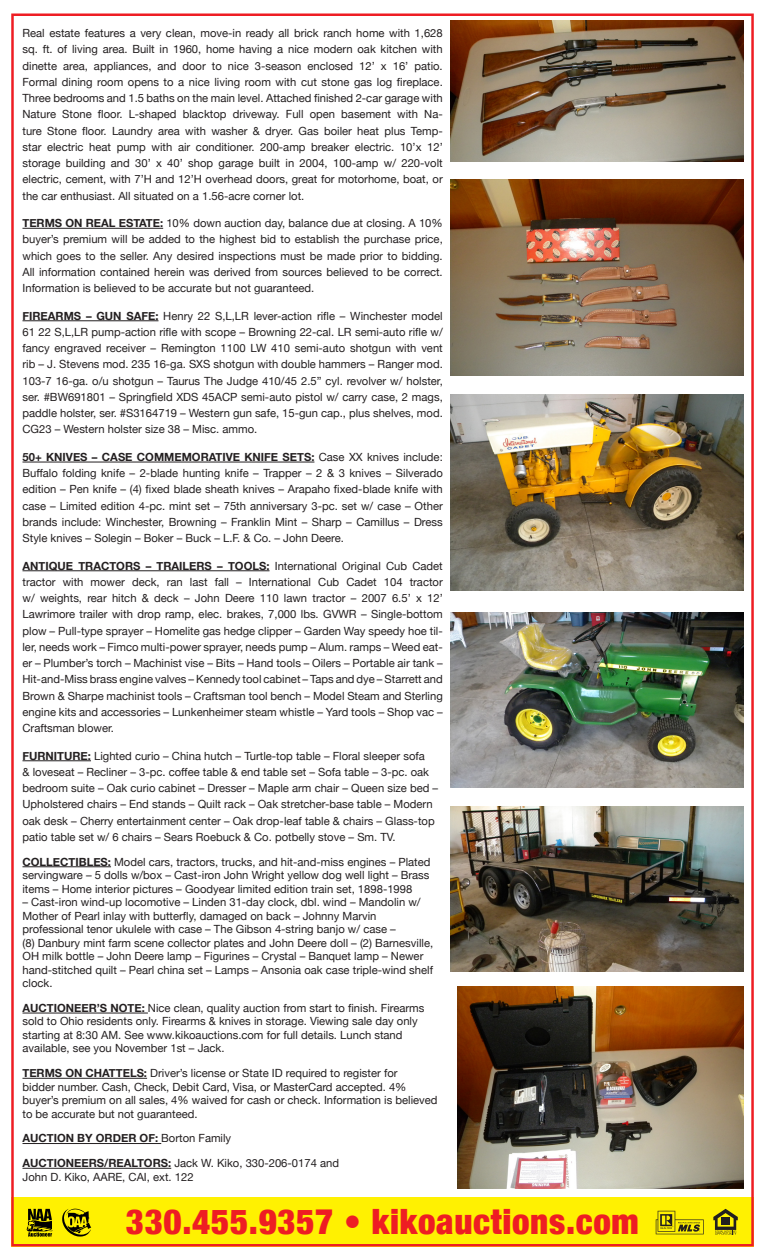
<style>
.page{position:relative;width:765px;height:1260px;background:#fff}
.page>*{position:absolute;margin:0;border:0;box-sizing:border-box;transform-origin:0 0}
.t1{font:900 condensed 34.88px "Helvetica Neue";letter-spacing:.02em;color:#ee1d23}
.t2{font:11.25px/16.2px "Helvetica Neue";color:#231f20;text-align:justify}
.t3{font:700 11.25px "Helvetica Neue";color:#231f20}
.s1{font-weight:700}
.s2{font-weight:400}
</style>
<div class="page">
<img style="left:11px;top:13px;width:743px;height:1233px">
<svg style="left:26px;top:1209px;width:26px;height:28px"></svg>
<svg style="left:62px;top:1209px;width:29px;height:28px"></svg>
<p class="t2" style="left:22px;top:26px;width:422px">Real estate features a very clean, move-in ready all brick ranch home with 1,628 sq. ft. of living area. Built in 1960, home having a nice modern oak kitchen with dinette area, appliances, and door to nice 3-season enclosed 12’ x 16’ patio.<br>Formal dining room opens to a nice living room with cut stone gas log fireplace.<br>Three bedrooms and 1.5 baths on the main level. Attached finished 2-car garage with Nature Stone floor. L-shaped blacktop driveway. Full open basement with Na&shy;ture Stone floor. Laundry area with washer &amp; dryer. Gas boiler heat plus Temp&shy;star electric heat pump with air conditioner. 200-amp breaker electric. 10’x 12’ storage building and 30’ x 40’ shop garage built in 2004, 100-amp w/ 220-volt electric, cement, with 7’H and 12’H overhead doors, great for motorhome, boat, or the car enthusiast. All situated on a 1.56-acre corner lot.</p>
<p class="t2" style="left:22px;top:216px;width:422px"><span class="s1">TERMS ON REAL ESTATE:</span> 10% down auction day, balance due at closing. A 10% buyer’s premium will be added to the highest bid to establish the purchase price, which goes to the seller. Any desired inspections must be made prior to bidding.<br>All information contained herein was derived from sources believed to be correct.<br>Information is believed to be accurate but not guaranteed.</p>
<p class="t2" style="left:22px;top:308px;width:422px"><span class="s1">FIREARMS – GUN SAFE:</span> Henry 22 S,L,LR lever-action rifle – Winchester model 61 22 S,L,LR pump-action rifle with scope – Browning 22-cal. LR semi-auto rifle w/ fancy engraved receiver – Remington 1100 LW 410 semi-auto shotgun with vent rib – J. Stevens mod. 235 16-ga. SXS shotgun with double hammers – Ranger mod.<br>103-7 16-ga. o/u shotgun – Taurus The Judge 410/45 2.5” cyl. revolver w/ holster, ser. #BW691801 – Springfield XDS 45ACP semi-auto pistol w/ carry case, 2 mags, paddle holster, ser. #S3164719 – Western gun safe, 15-gun cap., plus shelves, mod.<br>CG23 – Western holster size 38 – Misc. ammo.</p>
<p class="t2" style="left:22px;top:449px;width:422px"><span class="s1">50+ KNIVES – CASE COMMEMORATIVE KNIFE SETS:</span> Case XX knives include:<br>Buffalo folding knife – 2-blade hunting knife – Trapper – 2 &amp; 3 knives – Silverado edition – Pen knife – (4) fixed blade sheath knives – Arapaho fixed-blade knife with case – Limited edition 4-pc. mint set – 75th anniversary 3-pc. set w/ case – Other brands include: Winchester, Browning – Franklin Mint – Sharp – Camillus – Dress Style knives – Solegin – Boker – Buck – L.F. &amp; Co. – John Deere.</p>
<p class="t2" style="left:22px;top:558px;width:422px"><span class="s1">ANTIQUE TRACTORS – TRAILERS – TOOLS:</span> International Original Cub Cadet tractor with mower deck, ran last fall – International Cub Cadet 104 tractor w/ weights, rear hitch &amp; deck – John Deere 110 lawn tractor – 2007 6.5’ x 12’ Lawrimore trailer with drop ramp, elec. brakes, 7,000 lbs. GVWR – Single-bottom plow – Pull-type sprayer – Homelite gas hedge clipper – Garden Way speedy hoe til&shy;ler, needs work – Fimco multi-power sprayer, needs pump – Alum. ramps – Weed eat&shy;er – Plumber’s torch – Machinist vise – Bits – Hand tools – Oilers – Portable air tank – Hit-and-Miss brass engine valves – Kennedy tool cabinet – Taps and dye – Starrett and Brown &amp; Sharpe machinist tools – Craftsman tool bench – Model Steam and Sterling engine kits and accessories – Lunkenheimer steam whistle – Yard tools – Shop vac – Craftsman blower.</p>
<p class="t2" style="left:22px;top:748px;width:417px;text-align:left"><span class="s1">FURNITURE:</span> Lighted curio – China hutch – Turtle-top table – Floral sleeper sofa<br>&amp; loveseat – Recliner – 3-pc. coffee table &amp; end table set – Sofa table – 3-pc. oak bedroom suite – Oak curio cabinet – Dresser – Maple arm chair – Queen size bed – Upholstered chairs – End stands – Quilt rack – Oak stretcher-base table – Modern oak desk – Cherry entertainment center – Oak drop-leaf table &amp; chairs – Glass-top patio table set w/ 6 chairs – Sears Roebuck &amp; Co. potbelly stove – Sm. TV.</p>
<p class="t2" style="left:22px;top:856px;width:410px;line-height:13.5px"><span class="s1">COLLECTIBLES:</span> Model cars, tractors, trucks, and hit-and-miss engines – Plated servingware – 5 dolls w/box – Cast-iron John Wright yellow dog well light – Brass items – Home interior pictures – Goodyear limited edition train set, 1898-1998</p>
<p class="t2" style="left:22px;top:896px;width:412px;line-height:13.5px;text-align:left">– Cast-iron wind-up locomotive – Linden 31-day clock, dbl. wind – Mandolin w/ Mother of Pearl inlay with butterfly, damaged on back – Johnny Marvin professional tenor ukulele with case – The Gibson 4-string banjo w/ case –<br>(8) Danbury mint farm scene collector plates and John Deere doll – (2) Barnesville, OH milk bottle – John Deere lamp – Figurines – Crystal – Banquet lamp – Newer hand-stitched quilt – Pearl china set – Lamps – Ansonia oak case triple-wind shelf clock.</p>
<p class="t2" style="left:22px;top:1002px;width:403px;line-height:13.5px;text-align:left"><span class="s1">AUCTIONEER’S NOTE:</span> Nice clean, quality auction from start to finish. Firearms sold to Ohio residents only. Firearms &amp; knives in storage. Viewing sale day only starting at 8:30 AM. See www.kikoauctions.com for full details. Lunch stand available, see you November 1st – Jack.</p>
<p class="t2" style="left:22px;top:1067px;width:417px;line-height:13.5px;text-align:left"><span class="s1">TERMS ON CHATTELS:</span> Driver’s license or State ID required to register for<br>bidder number. Cash, Check, Debit Card, Visa, or MasterCard accepted. 4% buyer’s premium on all sales, 4% waived for cash or check. Information is believed to be accurate but not guaranteed.</p>
<p class="t3" style="left:22px;top:1130px;width:210px">AUCTION BY ORDER OF: <span class="s2">Borton Family</span></p>
<p class="t2" style="left:22px;top:1157px;width:318px;line-height:13.5px"><span class="s1">AUCTIONEERS/REALTORS:</span> Jack W. Kiko, 330-206-0174 and<br>John D. Kiko, AARE, CAI, ext. 122</p>
<p class="t1" style="left:126px;top:1193px;width:514px">330.455.9357 • kikoauctions.com</p>
</div>
